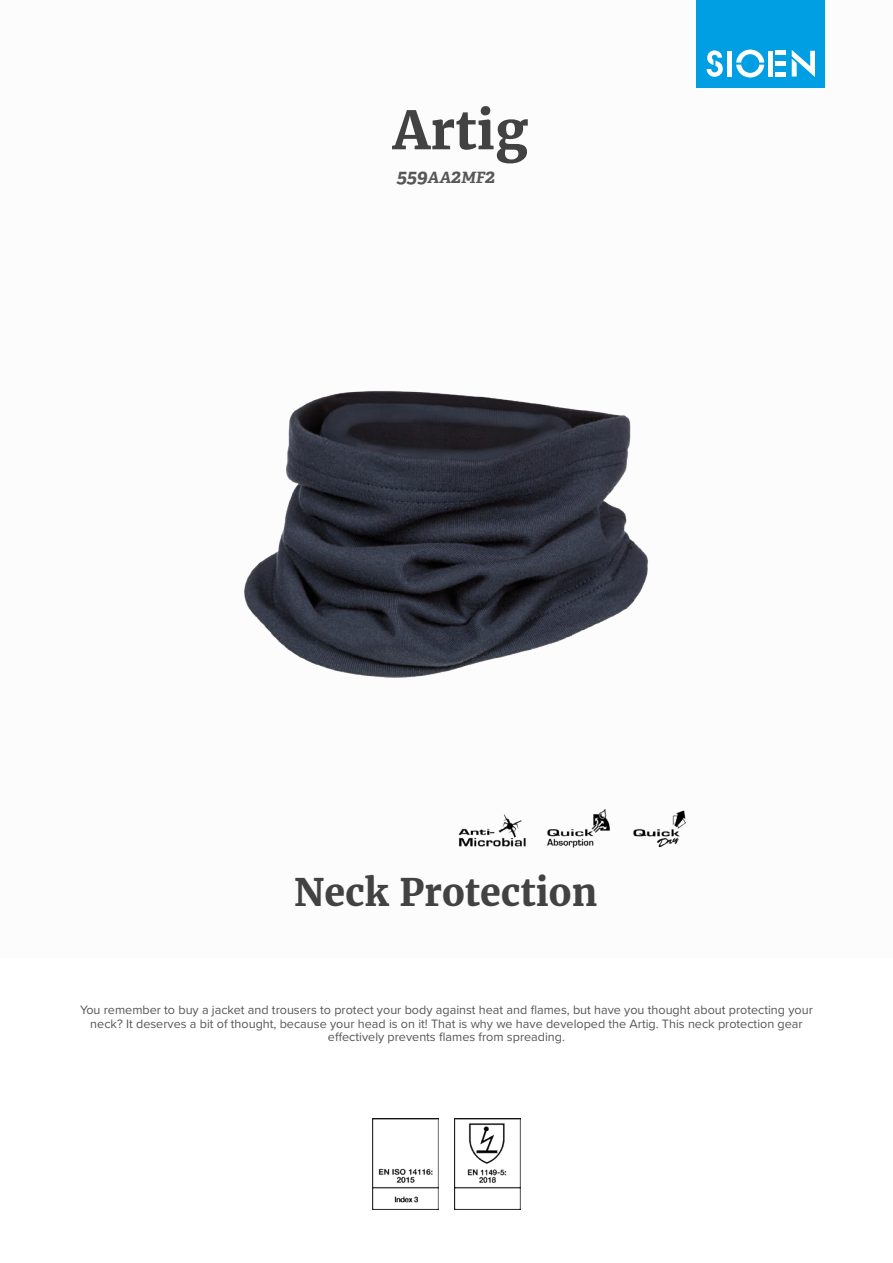
<style>
.page{position:relative;width:893px;height:1263px;background:#fff}
.page>*{position:absolute;margin:0;border:0;box-sizing:border-box;transform-origin:0 0}
.t1{font:700 52.5px "Merriweather";color:#424243}
.t2{font:700 37.5px "Merriweather";color:#424243}
.t3{font:italic 700 19.5px "Adelle";color:#575756}
.t4{font:12.6px/13.6px "Proxima Nova";color:#575756;text-align:center}
.s1{font-size:15.6px}
</style>
<div class="page">
<div style="left:697px;top:0;width:128px;height:88px;background:#009fe3"></div>
<svg style="left:707px;top:50px;width:16px;height:27px"></svg>
<svg style="left:736px;top:50px;width:28px;height:28px"></svg>
<div style="left:727px;top:51px;width:5px;height:26px;background:#fff"></div>
<div style="left:768px;top:51px;width:5px;height:26px;background:#fff"></div>
<div style="left:775px;top:72px;width:11px;height:5px;background:#fff"></div>
<div style="left:775px;top:61px;width:11px;height:5px;background:#fff"></div>
<hr style="left:775px;top:51px;width:11px;height:4px;background:#fff">
<svg style="left:792px;top:50px;width:23px;height:27px"></svg>
<img style="left:372px;top:1118px;width:67px;height:92px">
<img style="left:454px;top:1118px;width:67px;height:92px">
<img style="left:244px;top:390px;width:442px;height:458px">
<h1 class="t1" style="left:393px;top:95px;width:137px">Artig</h1>
<h3 class="t3" style="left:397px;top:164px;width:100px">559<span class="s1">AA</span>2<span class="s1">MF</span>2</h3>
<h2 class="t2" style="left:294px;top:867px;width:305px">Neck Protection</h2>
<p class="t4" style="left:80px;top:1002px;width:734px">You remember to buy a jacket and trousers to protect your body against heat and flames, but have you thought about protecting your neck? It deserves a bit of thought, because your head is on it! That is why we have developed the Artig. This neck protection gear effectively prevents flames from spreading.</p>
</div>
